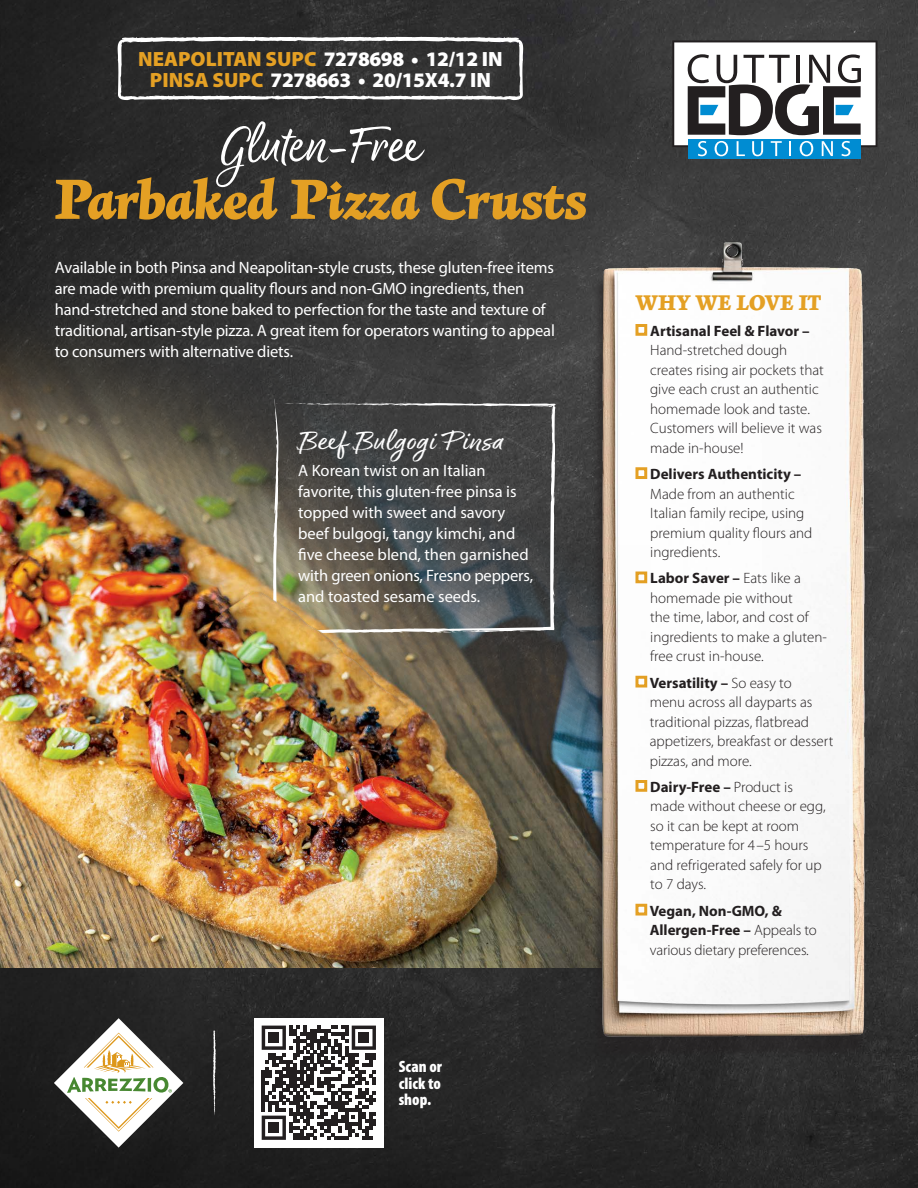
<style>
.page{position:relative;width:918px;height:1188px;background:#fff}
.page>*{position:absolute;margin:0;border:0;box-sizing:border-box;transform-origin:0 0}
.t1{font:58.5px "Good Karma Smooth";color:#fff}
.t2{font:800 55.8px "Copacabana";letter-spacing:-.02em;color:#e4a024}
.t3{font:expanded 30px "Good Karma";color:#fff}
.t4{font:800 21px "Copacabana";letter-spacing:-.01em;color:#e4a024}
.t5{font:900 20.7px/20.7px "Myriad Pro";color:#fff;text-align:center}
.t6{font:16.5px/21px "Myriad Pro";letter-spacing:-.01em;color:#fff}
.t7{font:900 condensed 16.5px/16.5px "Myriad Pro";color:#fff;text-align:justify}
.t8{font:300 15px/19.5px "Myriad Pro";color:#231f20}
.t9{font:700 15px "Myriad Pro";color:#231f20}
.s1{color:#e4a024}
.s2{font-weight:700}
</style>
<div class="page">
<img style="left:0;top:0;width:918px;height:1188px">
<svg style="left:688px;top:156px;width:173px;height:2px"></svg>
<svg style="left:672px;top:40px;width:206px;height:116px"></svg>
<svg style="left:213px;top:1030px;width:4px;height:86px"></svg>
<div style="left:254px;top:1018px;width:130px;height:130px;background:#fff"></div>
<svg style="left:262px;top:1026px;width:114px;height:114px"></svg>
<img style="left:0;top:294px;width:574px;height:674px">
<svg style="left:118px;top:37px;width:405px;height:64px;background:#484848"></svg>
<svg style="left:54px;top:1018px;width:129px;height:130px"></svg>
<img style="left:574px;top:237px;width:315px;height:829px">
<div style="left:635px;top:324px;width:12px;height:12px;border:3px solid #e4a024"></div>
<div style="left:635px;top:467px;width:12px;height:12px;border:3px solid #e4a024"></div>
<div style="left:635px;top:904px;width:12px;height:12px;border:3px solid #e4a024"></div>
<svg style="left:273px;top:398px;width:283px;height:148px;background:#494948"></svg>
<svg style="left:275px;top:403px;width:44px;height:2px"></svg>
<svg style="left:361px;top:403px;width:24px;height:3px"></svg>
<svg style="left:391px;top:403px;width:25px;height:3px"></svg>
<svg style="left:468px;top:403px;width:17px;height:4px"></svg>
<svg style="left:551px;top:424px;width:2px;height:8px"></svg>
<img style="left:0;top:546px;width:650px;height:333px">
<h3 class="t5" style="left:138px;top:49px;width:366px"><span class="s1">NEAPOLITAN SUPC</span> 7278698 • 12/12 IN<br><span class="s1">PINSA SUPC</span> 7278663 • 20/15X4.7 IN</h3>
<h1 class="t1" style="left:220px;top:111px;width:207px">Gluten-Free</h1>
<h2 class="t2" style="left:54px;top:168px;width:534px">Parbaked Pizza Crusts</h2>
<p class="t6" style="left:55px;top:257px;width:502px">Available in both Pinsa and Neapolitan-style crusts, these gluten-free items are made with premium quality flours and non-GMO ingredients, then hand-stretched and stone baked to perfection for the taste and texture of traditional, artisan-style pizza. A great item for operators wanting to appeal to consumers with alternative diets.</p>
<h3 class="t3" style="left:298px;top:423px;width:207px">Beef Bulgogi Pinsa</h3>
<p class="t6" style="left:298px;top:460px;width:236px">A Korean twist on an Italian favorite, this gluten-free pinsa is topped with sweet and savory beef bulgogi, tangy kimchi, and five cheese blend, then garnished with green onions, Fresno peppers, and toasted sesame seeds.</p>
<p class="t7" style="left:399px;top:1059px;width:45px">Scan or click to shop.</p>
<h3 class="t4" style="left:635px;top:290px;width:187px">WHY WE LOVE IT</h3>
<p class="t9" style="left:650px;top:321px;width:161px">Artisanal Feel &amp; Flavor –</p>
<p class="t8" style="left:650px;top:341px;width:175px">Hand-stretched dough creates rising air pockets that give each crust an authentic homemade look and taste.<br>Customers will believe it was made in-house!</p>
<p class="t9" style="left:650px;top:464px;width:153px">Delivers Authenticity –</p>
<p class="t8" style="left:650px;top:484px;width:164px">Made from an authentic<br>Italian family recipe, using premium quality flours and ingredients.</p>
<p class="t8" style="left:650px;top:569px;width:178px"><span class="s2">Labor Saver –</span> Eats like a homemade pie without<br>the time, labor, and cost of ingredients to make a gluten&shy;free crust in-house.</p>
<p class="t8" style="left:650px;top:673px;width:185px"><span class="s2">Versatility –</span> So easy to<br>menu across all dayparts as traditional pizzas, flatbread appetizers, breakfast or dessert pizzas, and more.</p>
<p class="t8" style="left:650px;top:777px;width:177px"><span class="s2">Dairy-Free –</span> Product is made without cheese or egg, so it can be kept at room temperature for 4–5 hours and refrigerated safely for up to 7 days.</p>
<p class="t8" style="left:650px;top:901px;width:169px"><span class="s2">Vegan, Non-GMO, &amp;<br>Allergen-Free –</span> Appeals to various dietary preferences.</p>
</div>
